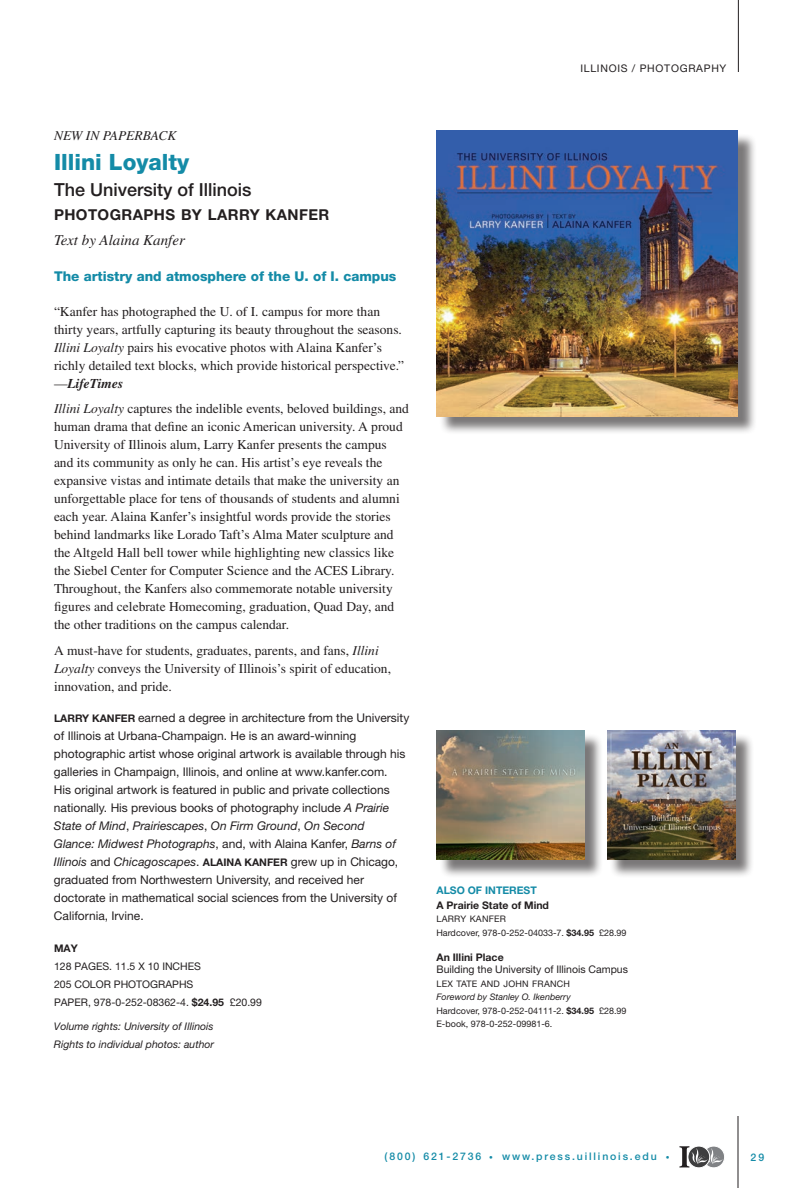
<style>
.page{position:relative;width:810px;height:1188px;background:#fff}
.page>*{position:absolute;margin:0;border:0;box-sizing:border-box;transform-origin:0 0}
.t1{font:800 22.5px "Helvetica Neue LT Std";color:#148ba7}
.subtitle{font:500 18px "Helvetica Neue LT Std";color:#231f20}
.author{font:700 15px "Helvetica Neue LT Std";letter-spacing:.03em;color:#231f20}
.subauthor{font:italic 15px "Times LT Std";color:#231f20}
.body_text{font:13.5px/18px "Times LT Std";color:#231f20}
.handle{font:800 13.5px "Helvetica Neue LT Std";color:#148ba7}
.New_PB{font:italic 13.5px "Times LT Std";color:#231f20}
.quote_source{font:italic 700 13.5px "Times LT Std";color:#231f20}
.author_bio{font:12px/18px "Helvetica Neue LT Std";color:#231f20}
.ISBNprice{font:10.5px "Helvetica Neue LT Std";color:#231f20}
.Rights{font:italic 10.5px/18px "Helvetica Neue LT Std";color:#231f20}
.t2{font:500 10.5px "Helvetica Neue LT Std";letter-spacing:.175em;color:#148ba7}
.subtitle2{font:10.5px "Helvetica Neue LT Std";color:#231f20}
.title2{font:700 10.5px "Helvetica Neue LT Std";color:#231f20}
.subjects{font:10.5px "Helvetica Neue LT Std";letter-spacing:.07em;color:#231f20}
.Also_of_Interest{font:700 10.5px "Helvetica Neue LT Std";color:#148ba7}
.month{font:700 10.5px "Helvetica Neue LT Std";color:#231f20}
.body2_6_pt{font:9px "Helvetica Neue LT Std";color:#231f20}
.author2{font:9px "Helvetica Neue LT Std";letter-spacing:.03em;color:#231f20}
.body2_6_pt_ital{font:italic 9px "Helvetica Neue LT Std";color:#231f20}
.s1{font-style:italic}
.s2{font-weight:400;font-style:normal}
.s3{font-weight:700;font-size:10.5px}
.s4{font-weight:700}
.s5{font-size:7.5px}
</style>
<div class="page">
<hr style="left:738px;top:0;width:1px;height:72px;background:#231f20">
<hr style="left:738px;top:1116px;width:1px;height:72px;background:#231f20">
<div style="left:703px;top:1146px;width:22px;height:22px;border:1px solid #fff;border-radius:50%"></div>
<svg style="left:679px;top:1146px;width:44px;height:22px"></svg>
<div style="left:439px;top:733px;width:164px;height:145px;background:#231f20;opacity:.6"></div>
<img style="left:436px;top:731px;width:149px;height:128px">
<div style="left:609px;top:733px;width:146px;height:145px;background:#231f20;opacity:.6"></div>
<img style="left:607px;top:731px;width:129px;height:128px">
<div style="left:439px;top:133px;width:318px;height:302px;background:#231f20;opacity:.6"></div>
<img style="left:436px;top:130px;width:302px;height:287px">
<p class="New_PB" style="left:54px;top:128px;width:124px">NEW IN PAPERBACK</p>
<p class="t1" style="left:54px;top:149px;width:137px">Illini Loyalty</p>
<p class="subtitle" style="left:54px;top:179px;width:199px">The University of Illinois</p>
<p class="author" style="left:54px;top:205px;width:277px">PHOTOGRAPHS BY LARRY KANFER</p>
<p class="subauthor" style="left:54px;top:232px;width:132px">Text by Alaina Kanfer</p>
<p class="handle" style="left:54px;top:269px;width:344px">The artistry and atmosphere of the U. of I. campus</p>
<p class="body_text" style="left:54px;top:302px;width:352px">“Kanfer has photographed the U. of I. campus for more than thirty years, artfully capturing its beauty throughout the seasons.<br><span class="s1">Illini Loyalty</span> pairs his evocative photos with Alaina Kanfer’s richly detailed text blocks, which provide historical perspective.”</p>
<p class="quote_source" style="left:54px;top:376px;width:71px"><span class="s2">—</span>LifeTimes</p>
<p class="body_text" style="left:54px;top:400px;width:357px"><span class="s1">Illini Loyalty</span> captures the indelible events, beloved buildings, and human drama that define an iconic American university. A proud University of Illinois alum, Larry Kanfer presents the campus and its community as only he can. His artist’s eye reveals the expansive vistas and intimate details that make the university an unforgettable place for tens of thousands of students and alumni each year. Alaina Kanfer’s insightful words provide the stories behind landmarks like Lorado Taft’s Alma Mater sculpture and the Altgeld Hall bell tower while highlighting new classics like the Siebel Center for Computer Science and the ACES Library.<br>Throughout, the Kanfers also commemorate notable university figures and celebrate Homecoming, graduation, Quad Day, and the other traditions on the campus calendar.</p>
<p class="body_text" style="left:54px;top:641px;width:339px">A must-have for students, graduates, parents, and fans, <span class="s1">Illini<br>Loyalty</span> conveys the University of Illinois’s spirit of education, innovation, and pride.</p>
<p class="author_bio" style="left:54px;top:709px;width:357px"><span class="s3">LARRY KANFER</span> earned a degree in architecture from the University of Illinois at Urbana-Champaign. He is an award-winning photographic artist whose original artwork is available through his galleries in Champaign, Illinois, and online at www.kanfer.com.<br>His original artwork is featured in public and private collections nationally. His previous books of photography include <span class="s1">A Prairie State of Mind</span>, <span class="s1">Prairiescapes</span>, <span class="s1">On Firm Ground</span>, <span class="s1">On Second<br>Glance: Midwest Photographs</span>, and, with Alaina Kanfer, <span class="s1">Barns of Illinois</span> and <span class="s1">Chicagoscapes</span>. <span class="s3">ALAINA KANFER</span> grew up in Chicago, graduated from Northwestern University, and received her doctorate in mathematical social sciences from the University of California, Irvine.</p>
<p class="month" style="left:54px;top:942px;width:25px">MAY</p>
<p class="ISBNprice" style="left:54px;top:960px;width:149px">128 PAGES. 11.5 X 10 INCHES</p>
<p class="ISBNprice" style="left:54px;top:978px;width:141px">205 COLOR PHOTOGRAPHS</p>
<p class="ISBNprice" style="left:54px;top:996px;width:209px">PAPER, 978-0-252-08362-4. <span class="s4">$24.95</span> £20.99</p>
<p class="Rights" style="left:54px;top:1017px;width:162px">Volume rights: University of Illinois<br>Rights to individual photos: author</p>
<p class="subjects" style="left:580px;top:62px;width:148px">ILLINOIS / PHOTOGRAPHY</p>
<p class="Also_of_Interest" style="left:436px;top:884px;width:102px">ALSO OF INTEREST</p>
<p class="title2" style="left:436px;top:899px;width:114px">A Prairie State of Mind</p>
<p class="author2" style="left:436px;top:914px;width:71px">LARRY KANFER</p>
<p class="body2_6_pt" style="left:436px;top:927px;width:192px">Hardcover, 978-0-252-04033-7. <span class="s4">$34.95</span> £28.99</p>
<p class="title2" style="left:436px;top:951px;width:69px">An Illini Place</p>
<p class="subtitle2" style="left:436px;top:963px;width:193px">Building the University of Illinois Campus</p>
<p class="author2" style="left:436px;top:978px;width:135px">LEX TATE AND JOHN FRANCH</p>
<p class="body2_6_pt_ital" style="left:436px;top:992px;width:136px">Foreword by Stanley O. Ikenberry</p>
<p class="body2_6_pt" style="left:436px;top:1005px;width:192px">Hardcover, 978-0-252-04111-2. <span class="s4">$34.95</span> £28.99</p>
<p class="body2_6_pt" style="left:436px;top:1019px;width:117px">E-book, 978-0-252-09981-6.</p>
<p class="t2" style="left:385px;top:1151px;width:286px">(800) 621-2736 <span class="s5">•</span> www.press.uillinois.edu <span class="s5">•</span></p>
<p class="t2" style="left:750px;top:1151px;width:15px">29</p>
</div>
